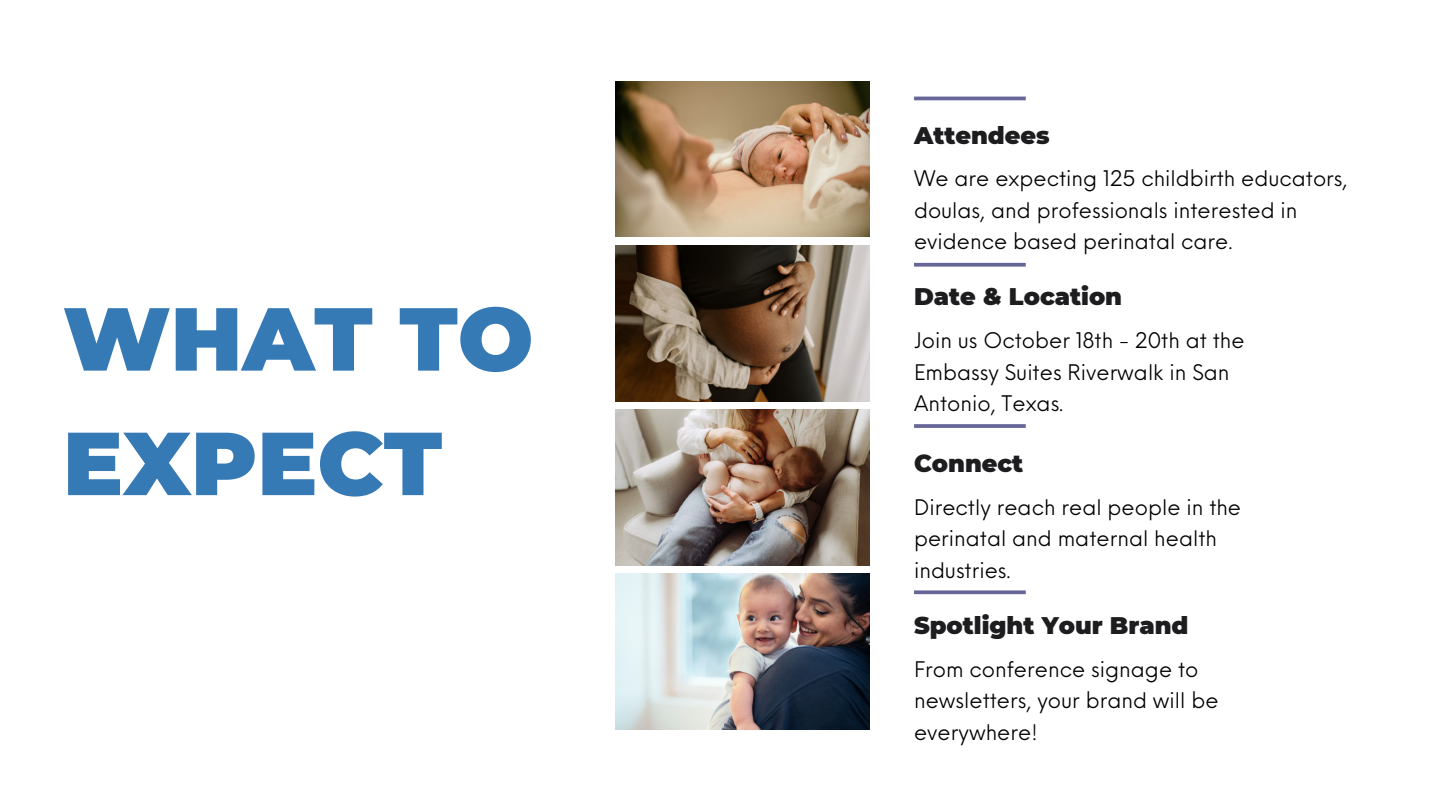
<style>
.page{position:relative;width:1440px;height:810px;background:#fff}
.page>*{position:absolute;margin:0;border:0;box-sizing:border-box;transform-origin:0 0}
.t1{font:900 89.2px/124.5px "Montserrat";color:#3579b5}
.t2{font:900 24px "Montserrat";color:#1d1d1f}
.t3{font:21px/31.5px "Neue Einstellung";color:#000}
</style>
<div class="page">
<img style="left:616px;top:81px;width:253px;height:156px">
<img style="left:616px;top:245px;width:253px;height:156px">
<img style="left:616px;top:409px;width:253px;height:156px">
<img style="left:616px;top:573px;width:253px;height:156px">
<hr style="left:914px;top:97px;width:112px;height:3px;background:#669">
<svg style="left:914px;top:263px;width:112px;height:4px"></svg>
<svg style="left:914px;top:424px;width:112px;height:4px"></svg>
<svg style="left:914px;top:590px;width:112px;height:4px"></svg>
<h1 class="t1" style="left:63px;top:271px;width:472px">WHAT TO<br>EXPECT</h1>
<p class="t2" style="left:914px;top:117px;width:137px">Attendees</p>
<p class="t3" style="left:914px;top:161px;width:435px">We are expecting 125 childbirth educators, doulas, and professionals interested in evidence based perinatal care.</p>
<p class="t2" style="left:914px;top:279px;width:210px">Date &amp; Location</p>
<p class="t3" style="left:914px;top:322px;width:332px">Join us October 18th - 20th at the<br>Embassy Suites Riverwalk in San<br>Antonio, Texas.</p>
<p class="t2" style="left:914px;top:445px;width:111px">Connect</p>
<p class="t3" style="left:914px;top:489px;width:329px">Directly reach real people in the perinatal and maternal health industries.</p>
<p class="t2" style="left:914px;top:607px;width:276px">Spotlight Your Brand</p>
<p class="t3" style="left:914px;top:651px;width:306px">From conference signage to newsletters, your brand will be everywhere!</p>
</div>
